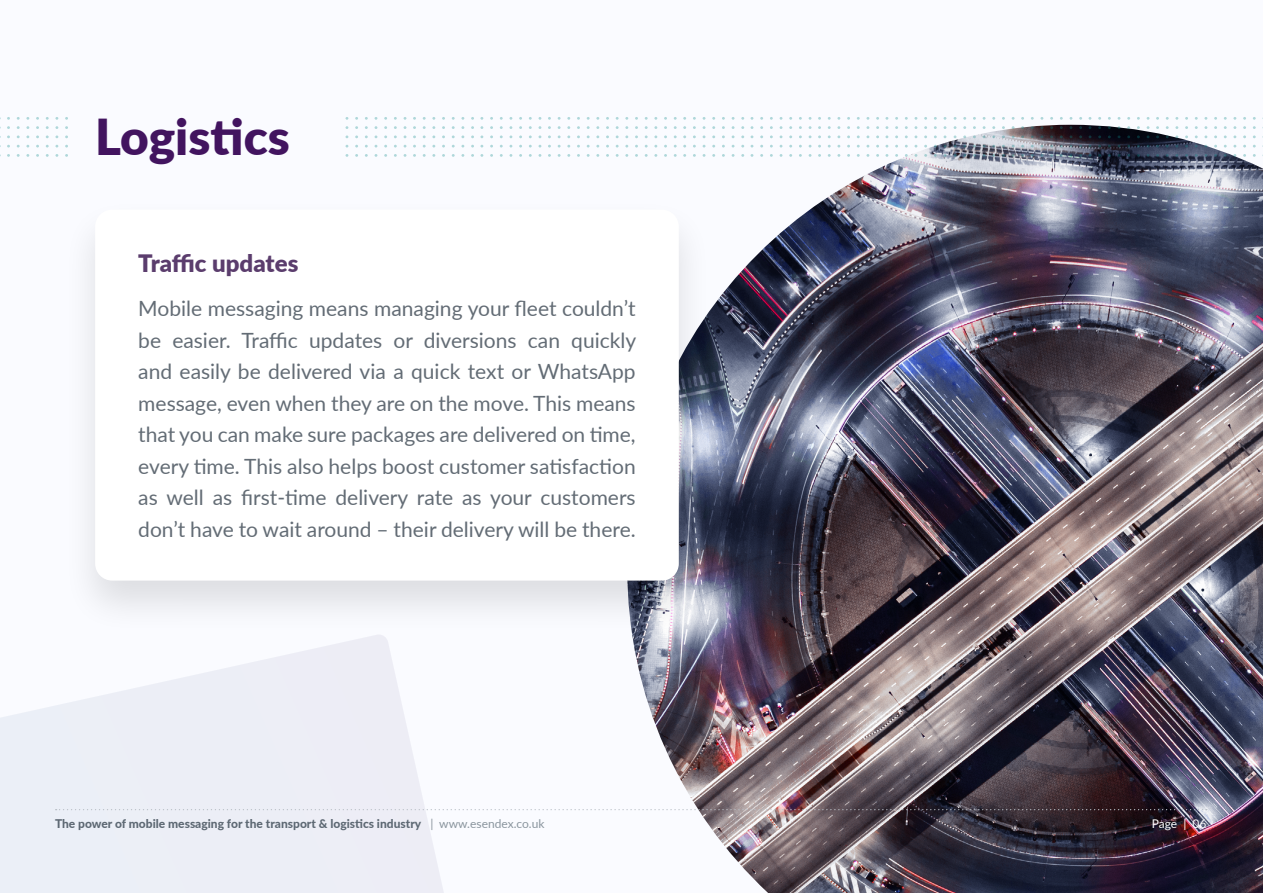
<style>
.page{position:relative;width:1263px;height:893px;background:#fff}
.page>*{position:absolute;margin:0;border:0;box-sizing:border-box;transform-origin:0 0}
.t1{font:900 49.5px "Lato";color:#42145f}
.t2{font:900 24px "Lato";letter-spacing:-.005em;color:#5b3d6d}
.t3{font:21px/31.5px "Lato";color:#636c75;text-align:justify}
.t4{font:800 12px "Lato";color:#5d6873}
.t5{font:12px "Lato";letter-spacing:-.005em;color:#fff}
.s1{font-weight:400;color:#8a959e}
</style>
<div class="page">
<div style="left:0;top:0;width:1263px;height:893px;background:linear-gradient(to right,#f4f5fb,#fbfcff)"></div>
<img style="left:627px;top:125px;width:636px;height:768px">
<svg style="left:56px;top:809px;width:1148px;height:1px"></svg>
<div style="left:61px;top:197px;width:651px;height:438px;background:#000;opacity:.12"></div>
<div style="left:95px;top:210px;width:584px;height:371px;background:#fff;border-radius:17px"></div>
<h1 class="t1" style="left:95px;top:99px;width:196px">Logistics</h1>
<p class="t2" style="left:138px;top:245px;width:162px">Traffic updates</p>
<p class="t3" style="left:138px;top:292px;width:499px">Mobile messaging means managing your fleet couldn’t be easier. Traffic updates or diversions can quickly and easily be delivered via a quick text or WhatsApp message, even when they are on the move. This means that you can make sure packages are delivered on time, every time. This also helps boost customer satisfaction as well as first-time delivery rate as your customers don’t have to wait around – their delivery will be there.</p>
<p class="t4" style="left:55px;top:815px;width:491px">The power of mobile messaging for the transport &amp; logistics industry <span class="s1">| www.esendex.co.uk</span></p>
<p class="t5" style="left:1152px;top:815px;width:56px">Page | 06</p>
</div>
